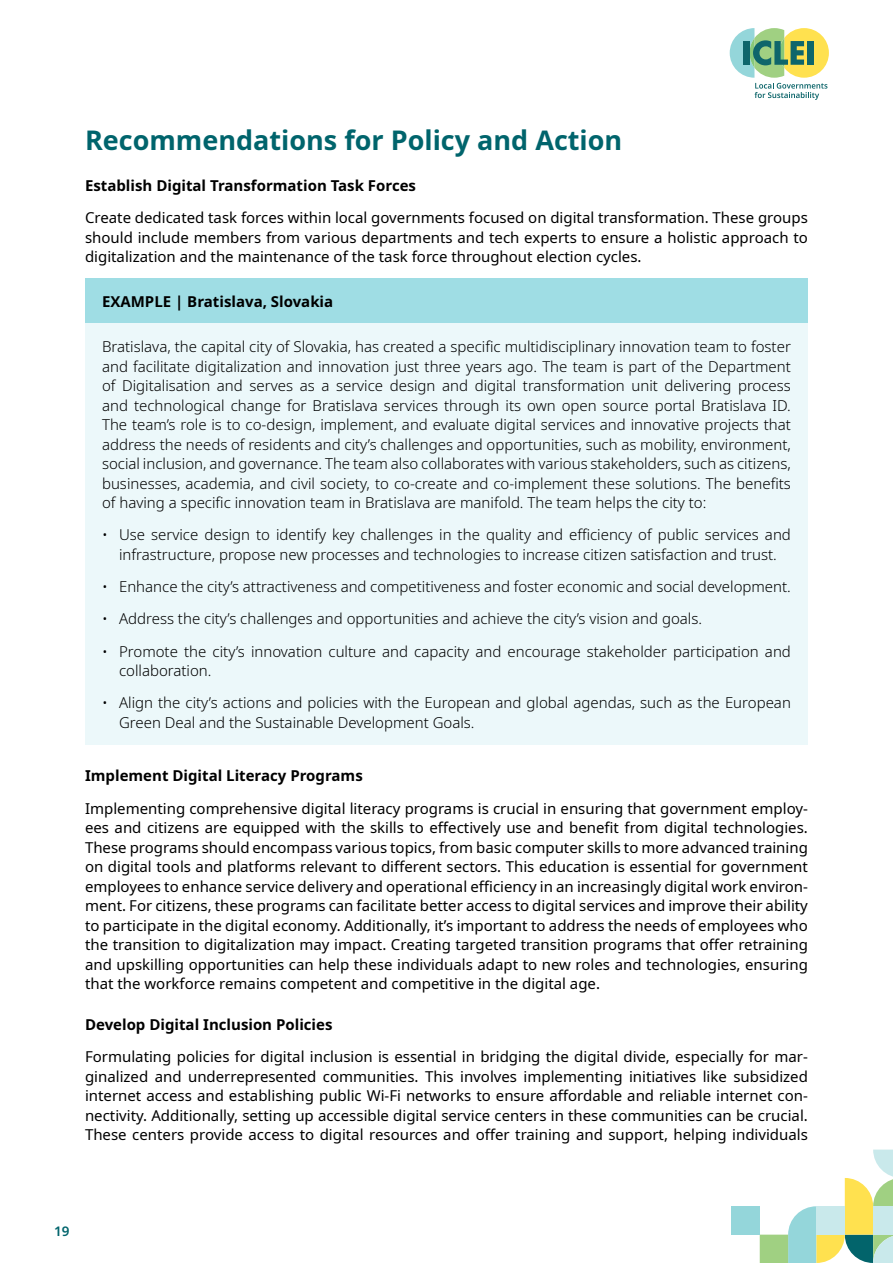
<style>
.page{position:relative;width:893px;height:1263px;background:#fff}
.page>*{position:absolute;margin:0;border:0;box-sizing:border-box;transform-origin:0 0}
.t1{font:700 27px "Noto Sans";color:#00646c}
.t2{font:15px/19.5px "Noto Sans";color:#000;text-align:justify}
.t3{font:300 15px/19.5px "Noto Sans";color:#000}
.t4{font:700 15px "Noto Sans";color:#000}
.t5{font:600 13.5px "Noto Sans";color:#00646c}
</style>
<div class="page">
<svg style="left:730px;top:28px;width:99px;height:72px"></svg>
<div style="left:760px;top:1234px;width:28px;height:29px;background:#a0d082"></div>
<div style="left:731px;top:1206px;width:29px;height:28px;background:#94d6da"></div>
<svg style="left:788px;top:1149px;width:105px;height:114px"></svg>
<div style="left:85px;top:278px;width:723px;height:46px;background:#9fdde4"></div>
<div style="left:85px;top:323px;width:723px;height:202px;background:#ecf8fa"></div>
<div style="left:85px;top:512px;width:723px;height:65px;background:#ecf8fa"></div>
<div style="left:85px;top:563px;width:723px;height:46px;background:#ecf8fa"></div>
<div style="left:85px;top:596px;width:723px;height:46px;background:#ecf8fa"></div>
<div style="left:85px;top:628px;width:723px;height:65px;background:#ecf8fa"></div>
<div style="left:85px;top:680px;width:723px;height:65px;background:#ecf8fa"></div>
<h1 class="t1" style="left:85px;top:121px;width:539px">Recommendations for Policy and Action</h1>
<p class="t4" style="left:85px;top:175px;width:332px">Establish Digital Transformation Task Forces</p>
<p class="t2" style="left:85px;top:208px;width:724px">Create dedicated task forces within local governments focused on digital transformation. These groups should include members from various departments and tech experts to ensure a holistic approach to digitalization and the maintenance of the task force throughout election cycles.</p>
<p class="t4" style="left:102px;top:291px;width:233px">EXAMPLE | Bratislava, Slovakia</p>
<p class="t3" style="left:102px;top:337px;width:690px;text-align:justify">Bratislava, the capital city of Slovakia, has created a specific multidisciplinary innovation team to foster and facilitate digitalization and innovation just three years ago. The team is part of the Department of Digitalisation and serves as a service design and digital transformation unit delivering process and technological change for Bratislava services through its own open source portal Bratislava ID.<br>The team’s role is to co-design, implement, and evaluate digital services and innovative projects that address the needs of residents and city’s challenges and opportunities, such as mobility, environment, social inclusion, and governance. The team also collaborates with various stakeholders, such as citizens, businesses, academia, and civil society, to co-create and co-implement these solutions. The benefits of having a specific innovation team in Bratislava are manifold. The team helps the city to:</p>
<p class="t3" style="left:102px;top:526px;width:690px;text-align:center">• Use service design to identify key challenges in the quality and efficiency of public services and infrastructure, propose new processes and technologies to increase citizen satisfaction and trust.</p>
<p class="t3" style="left:102px;top:577px;width:690px">• Enhance the city’s attractiveness and competitiveness and foster economic and social development.</p>
<p class="t3" style="left:102px;top:610px;width:601px">• Address the city’s challenges and opportunities and achieve the city’s vision and goals.</p>
<p class="t3" style="left:119px;top:642px;width:673px;text-indent:-17px">• Promote the city’s innovation culture and capacity and encourage stakeholder participation and collaboration.</p>
<p class="t3" style="left:119px;top:694px;width:673px;text-indent:-17px">• Align the city’s actions and policies with the European and global agendas, such as the European<br>Green Deal and the Sustainable Development Goals.</p>
<p class="t4" style="left:85px;top:765px;width:279px">Implement Digital Literacy Programs</p>
<p class="t2" style="left:85px;top:799px;width:724px">Implementing comprehensive digital literacy programs is crucial in ensuring that government employ&shy;ees and citizens are equipped with the skills to effectively use and benefit from digital technologies.<br>These programs should encompass various topics, from basic computer skills to more advanced training on digital tools and platforms relevant to different sectors. This education is essential for government employees to enhance service delivery and operational efficiency in an increasingly digital work environ&shy;ment. For citizens, these programs can facilitate better access to digital services and improve their ability to participate in the digital economy. Additionally, it’s important to address the needs of employees who the transition to digitalization may impact. Creating targeted transition programs that offer retraining and upskilling opportunities can help these individuals adapt to new roles and technologies, ensuring that the workforce remains competent and competitive in the digital age.</p>
<p class="t4" style="left:85px;top:1014px;width:249px">Develop Digital Inclusion Policies</p>
<p class="t2" style="left:85px;top:1047px;width:724px">Formulating policies for digital inclusion is essential in bridging the digital divide, especially for mar&shy;ginalized and underrepresented communities. This involves implementing initiatives like subsidized internet access and establishing public Wi-Fi networks to ensure affordable and reliable internet con&shy;nectivity. Additionally, setting up accessible digital service centers in these communities can be crucial.<br>These centers provide access to digital resources and offer training and support, helping individuals</p>
<p class="t5" style="left:54px;top:1222px;width:17px">19</p>
</div>
